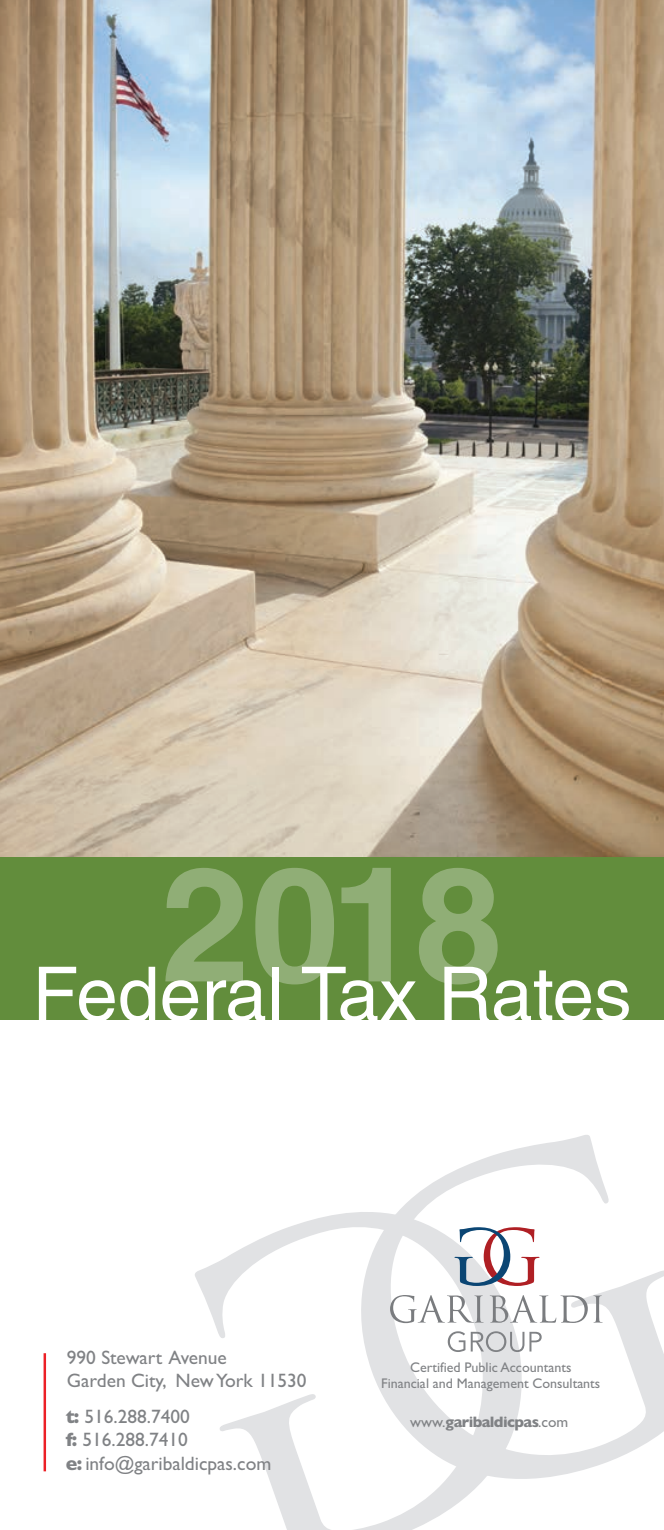
<style>
.page{position:relative;width:664px;height:1530px;background:#fff}
.page>*{position:absolute;margin:0;border:0;box-sizing:border-box;transform-origin:0 0}
.t1{font:700 160px "Helvetica LT Std";color:#fff}
.t2{font:75px "Helvetica LT Std";color:#fff}
.t3{font:19.5px/23.2px "Gill Sans";color:#808285}
.t4{font:700 15.25px "Gill Sans";letter-spacing:-.045em;color:#808285}
.t5{font:14px/16.8px "Gill Sans";color:#808285;text-align:center}
.s1{font-weight:700}
.s2{font-weight:400}
</style>
<div class="page">
<img style="left:0;top:0;width:664px;height:857px">
<div style="left:0;top:857px;width:664px;height:163px;background:#628d3c"></div>
<svg style="left:404px;top:1135px;width:260px;height:344px"></svg>
<svg style="left:195px;top:1206px;width:334px;height:324px"></svg>
<svg style="left:390px;top:1295px;width:93px;height:28px"></svg>
<svg style="left:490px;top:1295px;width:112px;height:28px"></svg>
<svg style="left:448px;top:1331px;width:17px;height:21px"></svg>
<svg style="left:471px;top:1331px;width:70px;height:21px"></svg>
<svg style="left:454px;top:1227px;width:85px;height:59px"></svg>
<hr style="left:44px;top:1353px;width:2px;height:118px;background:#ec2026">
<h1 class="t1" style="left:161px;top:828px;width:343px">2018</h1>
<h2 class="t2" style="left:32px;top:951px;width:600px">Federal Tax Rates</h2>
<p class="t3" style="left:67px;top:1346px;width:241px">990 Stewart Avenue<br>Garden City, NewYork 11530</p>
<p class="t3" style="left:66px;top:1405px;width:207px"><span class="s1">t:</span> 516.288.7400<br><span class="s1">f:</span> 516.288.7410<br><span class="s1">e:</span> info@garibaldicpas.com</p>
<p class="t5" style="left:381px;top:1358px;width:220px">Certified Public Accountants<br>Financial and Management Consultants</p>
<p class="t4" style="left:410px;top:1410px;width:160px"><span class="s2">www.</span>garibaldicpas<span class="s2">.com</span></p>
</div>
